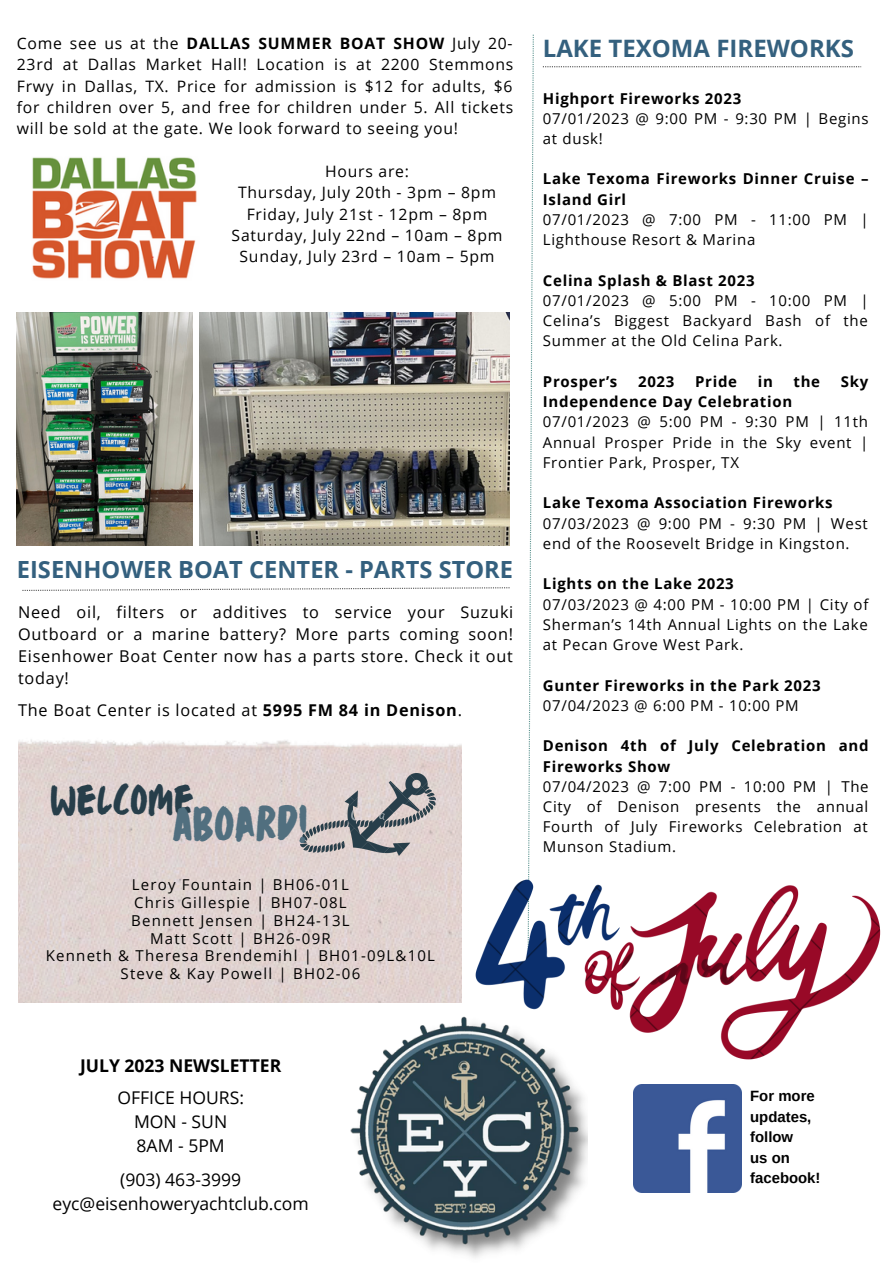
<style>
.page{position:relative;width:893px;height:1264px;background:#fff}
.page>*{position:absolute;margin:0;border:0;box-sizing:border-box;transform-origin:0 0}
.t1{font:46.2px "TC October Regular";color:#516f7f}
.t2{font:40.2px "TC October Regular";color:#273e4a}
.t3{font:700 24px "Open Sans";color:#34607e}
.t4{font:700 23.7px "Open Sans";color:#34607e}
.t5{font:17.55px "Open Sans";color:#000}
.t6{font:700 17.55px "Open Sans";color:#000}
.t7{font:16.2px/22.2px "Open Sans";letter-spacing:.05em;color:#000;text-align:justify}
.t8{font:15.75px/21.3px "Open Sans";letter-spacing:.05em;color:#000;text-align:justify}
.t9{font:15px/20.2px "Open Sans";letter-spacing:.05em;color:#000;text-align:justify}
.t10{font:700 15px/20.2px "Open Sans";letter-spacing:.05em;color:#000}
.t11{font:15px "Open Sans";letter-spacing:.08em;color:#000}
.t12{font:700 14.85px/20.5px "Arimo";color:#000}
.s1{font-weight:700}
</style>
<div class="page">
<img style="left:350px;top:1016px;width:237px;height:242px">
<svg style="left:528px;top:35px;width:6px;height:844px"></svg>
<img style="left:634px;top:1084px;width:107px;height:108px">
<img style="left:32px;top:157px;width:165px;height:122px">
<img style="left:17px;top:312px;width:175px;height:233px">
<img style="left:199px;top:312px;width:310px;height:233px">
<svg style="left:22px;top:587px;width:487px;height:4px"></svg>
<svg style="left:543px;top:66px;width:318px;height:1px"></svg>
<img style="left:474px;top:879px;width:406px;height:180px">
<img style="left:19px;top:739px;width:442px;height:263px">
<img style="left:301px;top:773px;width:134px;height:82px">
<p class="t8" style="left:17px;top:32px;width:498px">Come see us at the <span class="s1">DALLAS SUMMER BOAT SHOW</span> July 20- 23rd at Dallas Market Hall! Location is at 2200 Stemmons Frwy in Dallas, TX. Price for admission is $12 for adults, $6 for children over 5, and free for children under 5. All tickets will be sold at the gate. We look forward to seeing you!</p>
<p class="t3" style="left:543px;top:31px;width:312px">LAKE TEXOMA FIREWORKS</p>
<p class="t10" style="left:543px;top:88px;width:200px">Highport Fireworks 2023</p>
<p class="t9" style="left:543px;top:108px;width:327px">07/01/2023 @ 9:00 PM - 9:30 PM | Begins at dusk!</p>
<p class="t10" style="left:543px;top:168px;width:327px">Lake Texoma Fireworks Dinner Cruise –<br>Island Girl</p>
<p class="t9" style="left:543px;top:209px;width:327px">07/01/2023 @ 7:00 PM - 11:00 PM |<br>Lighthouse Resort &amp; Marina</p>
<p class="t10" style="left:543px;top:270px;width:213px">Celina Splash &amp; Blast 2023</p>
<p class="t9" style="left:543px;top:290px;width:327px">07/01/2023 @ 5:00 PM - 10:00 PM | Celina’s Biggest Backyard Bash of the Summer at the Old Celina Park.</p>
<p class="t10" style="left:543px;top:371px;width:76px">Prosper’s</p>
<p class="t10" style="left:638px;top:371px;width:38px">2023</p>
<p class="t10" style="left:695px;top:371px;width:43px">Pride</p>
<p class="t10" style="left:757px;top:371px;width:17px">in</p>
<p class="t10" style="left:793px;top:371px;width:28px">the</p>
<p class="t10" style="left:840px;top:371px;width:29px">Sky</p>
<p class="t10" style="left:543px;top:391px;width:251px">Independence Day Celebration</p>
<p class="t9" style="left:543px;top:411px;width:327px">07/01/2023 @ 5:00 PM - 9:30 PM | 11th Annual Prosper Pride in the Sky event | Frontier Park, Prosper, TX</p>
<p class="t10" style="left:543px;top:492px;width:291px">Lake Texoma Association Fireworks</p>
<p class="t9" style="left:543px;top:512px;width:326px">07/03/2023 @ 9:00 PM - 9:30 PM | West end of the Roosevelt Bridge in Kingston.</p>
<p class="t10" style="left:543px;top:573px;width:192px">Lights on the Lake 2023</p>
<p class="t9" style="left:543px;top:593px;width:327px">07/03/2023 @ 4:00 PM - 10:00 PM | City of Sherman’s 14th Annual Lights on the Lake at Pecan Grove West Park.</p>
<p class="t10" style="left:543px;top:674px;width:279px">Gunter Fireworks in the Park 2023</p>
<p class="t9" style="left:543px;top:694px;width:257px">07/04/2023 @ 6:00 PM - 10:00 PM</p>
<p class="t10" style="left:543px;top:735px;width:327px">Denison 4th of July Celebration and<br>Fireworks Show</p>
<p class="t9" style="left:543px;top:775px;width:327px">07/04/2023 @ 7:00 PM - 10:00 PM | The City of Denison presents the annual Fourth of July Fireworks Celebration at Munson Stadium.</p>
<p class="t8" style="left:325px;top:160px;width:85px">Hours are:</p>
<p class="t8" style="left:238px;top:181px;width:259px">Thursday, July 20th - 3pm – 8pm</p>
<p class="t8" style="left:247px;top:203px;width:242px">Friday, July 21st - 12pm – 8pm</p>
<p class="t8" style="left:232px;top:224px;width:272px">Saturday, July 22nd – 10am – 8pm</p>
<p class="t8" style="left:239px;top:246px;width:256px">Sunday, July 23rd – 10am – 5pm</p>
<p class="t4" style="left:17px;top:553px;width:497px">EISENHOWER BOAT CENTER - PARTS STORE</p>
<p class="t7" style="left:18px;top:600px;width:497px">Need oil, filters or additives to service your Suzuki Outboard or a marine battery? More parts coming soon!<br>Eisenhower Boat Center now has a parts store. Check it out today!</p>
<p class="t7" style="left:18px;top:698px;width:445px">The Boat Center is located at <span class="s1">5995 FM 84 in Denison</span>.</p>
<p class="t2" style="left:50px;top:770px;width:145px">WELCOME</p>
<p class="t1" style="left:172px;top:788px;width:137px">ABOARD!</p>
<p class="t11" style="left:132px;top:873px;width:218px">Leroy Fountain | BH06-01L</p>
<p class="t11" style="left:134px;top:891px;width:214px">Chris Gillespie | BH07-08L</p>
<p class="t11" style="left:131px;top:909px;width:220px">Bennett Jensen | BH24-13L</p>
<p class="t11" style="left:150px;top:927px;width:182px">Matt Scott | BH26-09R</p>
<p class="t11" style="left:46px;top:945px;width:390px">Kenneth &amp; Theresa Brendemihl | BH01-09L&amp;10L</p>
<p class="t11" style="left:121px;top:963px;width:241px">Steve &amp; Kay Powell | BH02-06</p>
<p class="t6" style="left:80px;top:1053px;width:203px">JULY 2023 NEWSLETTER</p>
<p class="t5" style="left:117px;top:1085px;width:128px">OFFICE HOURS:</p>
<p class="t5" style="left:134px;top:1109px;width:95px">MON - SUN</p>
<p class="t5" style="left:137px;top:1133px;width:90px">8AM - 5PM</p>
<p class="t5" style="left:120px;top:1167px;width:122px">(903) 463-3999</p>
<p class="t5" style="left:52px;top:1191px;width:258px">eyc@eisenhoweryachtclub.com</p>
<p class="t12" style="left:750px;top:1085px;width:66px">For more updates,</p>
<p class="t12" style="left:750px;top:1126px;width:44px">follow</p>
<p class="t12" style="left:750px;top:1147px;width:72px">us on facebook!</p>
</div>
